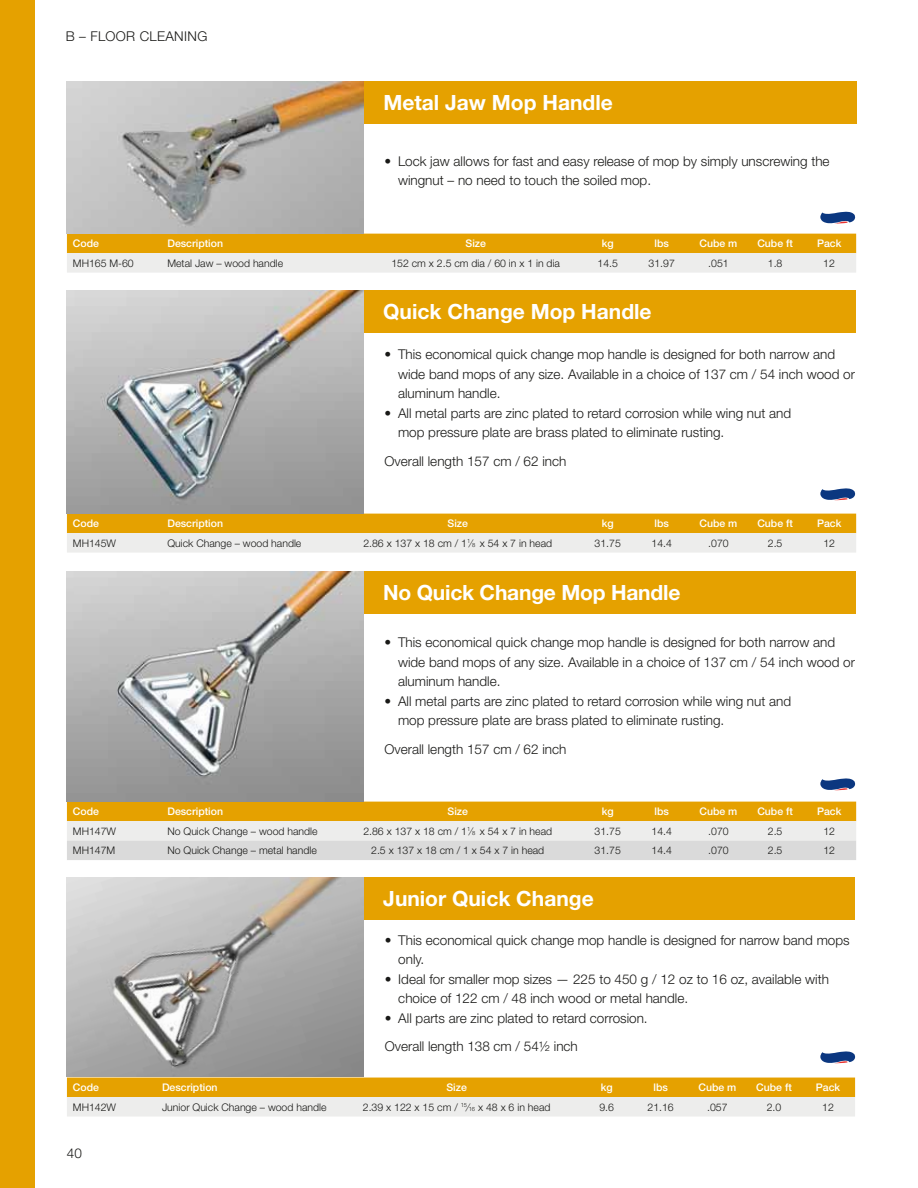
<style>
.page{position:relative;width:918px;height:1188px;background:#fff}
.page>*{position:absolute;margin:0;border:0;box-sizing:border-box;transform-origin:0 0}
.t1{font:700 21px "Helvetica Neue LT Std";color:#fff}
.t2{font:300 13.5px/19.5px "Helvetica Neue LT Std";color:#191917}
.t3{font:300 13.5px "Helvetica Neue LT Std";letter-spacing:.025em;color:#191917}
.t4{font:300 10.5px "Helvetica Neue LT Std";color:#191917}
.t5{font:500 10.5px "Helvetica Neue LT Std";color:#fff}
.s1{font-size:5.7px}
</style>
<div class="page">
<div style="left:0;top:0;width:35px;height:1188px;background:#e5a100"></div>
<img style="left:67px;top:878px;width:297px;height:199px">
<div style="left:364px;top:291px;width:492px;height:42px;background:#e5a100"></div>
<div style="left:364px;top:571px;width:492px;height:42px;background:#e5a100"></div>
<div style="left:364px;top:878px;width:491px;height:42px;background:#e5a100"></div>
<svg style="left:67px;top:514px;width:789px;height:39px;background:#e9c879"></svg>
<svg style="left:67px;top:802px;width:789px;height:58px;background:#e4cd98"></svg>
<svg style="left:67px;top:1078px;width:788px;height:39px;background:#e9c879"></svg>
<img style="left:67px;top:571px;width:297px;height:231px">
<img style="left:67px;top:291px;width:297px;height:223px">
<div style="left:364px;top:82px;width:492px;height:42px;background:#e5a100"></div>
<svg style="left:67px;top:234px;width:789px;height:39px;background:#e9c879"></svg>
<img style="left:67px;top:82px;width:297px;height:152px">
<svg style="left:820px;top:212px;width:36px;height:12px"></svg>
<svg style="left:820px;top:488px;width:36px;height:13px"></svg>
<svg style="left:820px;top:778px;width:36px;height:13px"></svg>
<svg style="left:820px;top:1051px;width:36px;height:13px"></svg>
<p class="t3" style="left:66px;top:28px;width:143px">B – FLOOR CLEANING</p>
<h1 class="t1" style="left:383px;top:90px;width:231px">Metal Jaw Mop Handle</h1>
<p class="t2" style="left:398px;top:151px;width:433px;text-indent:-14px">• Lock jaw allows for fast and easy release of mop by simply unscrewing the wingnut – no need to touch the soiled mop.</p>
<p class="t5" style="left:73px;top:237px;width:28px">Code</p>
<p class="t5" style="left:167px;top:237px;width:57px">Description</p>
<p class="t5" style="left:466px;top:237px;width:22px">Size</p>
<p class="t5" style="left:602px;top:237px;width:13px">kg</p>
<p class="t5" style="left:655px;top:237px;width:16px">lbs</p>
<p class="t5" style="left:700px;top:237px;width:39px">Cube m</p>
<p class="t5" style="left:757px;top:237px;width:37px">Cube ft</p>
<p class="t5" style="left:817px;top:237px;width:26px">Pack</p>
<p class="t4" style="left:73px;top:256px;width:62px">MH165 M-60</p>
<p class="t4" style="left:167px;top:256px;width:117px">Metal Jaw – wood handle</p>
<p class="t4" style="left:391px;top:256px;width:170px">152 cm x 2.5 cm dia / 60 in x 1 in dia</p>
<p class="t4" style="left:598px;top:256px;width:22px">14.5</p>
<p class="t4" style="left:649px;top:256px;width:28px">31.97</p>
<p class="t4" style="left:708px;top:256px;width:22px">.051</p>
<p class="t4" style="left:768px;top:256px;width:16px">1.8</p>
<p class="t4" style="left:823px;top:256px;width:13px">12</p>
<h1 class="t1" style="left:383px;top:299px;width:270px">Quick Change Mop Handle</h1>
<p class="t2" style="left:398px;top:345px;width:458px;text-indent:-14px">• This economical quick change mop handle is designed for both narrow and wide band mops of any size. Available in a choice of 137 cm / 54 inch wood or aluminum handle.</p>
<p class="t2" style="left:398px;top:403px;width:395px;text-indent:-14px">• All metal parts are zinc plated to retard corrosion while wing nut and mop pressure plate are brass plated to eliminate rusting.</p>
<p class="t2" style="left:385px;top:451px;width:183px">Overall length 157 cm / 62 inch</p>
<p class="t5" style="left:73px;top:517px;width:28px">Code</p>
<p class="t5" style="left:167px;top:517px;width:57px">Description</p>
<p class="t5" style="left:448px;top:517px;width:22px">Size</p>
<p class="t5" style="left:602px;top:517px;width:13px">kg</p>
<p class="t5" style="left:655px;top:517px;width:16px">lbs</p>
<p class="t5" style="left:700px;top:517px;width:39px">Cube m</p>
<p class="t5" style="left:757px;top:517px;width:37px">Cube ft</p>
<p class="t5" style="left:817px;top:517px;width:26px">Pack</p>
<p class="t4" style="left:73px;top:536px;width:45px">MH145W</p>
<p class="t4" style="left:167px;top:536px;width:136px">Quick Change – wood handle</p>
<p class="t4" style="left:363px;top:536px;width:190px">2.86 x 137 x 18 cm / 1<sup>1</sup>⁄<span class="s1">8</span> x 54 x 7 in head</p>
<p class="t4" style="left:595px;top:536px;width:28px">31.75</p>
<p class="t4" style="left:652px;top:536px;width:22px">14.4</p>
<p class="t4" style="left:708px;top:536px;width:22px">.070</p>
<p class="t4" style="left:768px;top:536px;width:16px">2.5</p>
<p class="t4" style="left:823px;top:536px;width:13px">12</p>
<h1 class="t1" style="left:383px;top:579px;width:299px">No Quick Change Mop Handle</h1>
<p class="t2" style="left:398px;top:632px;width:458px;text-indent:-14px">• This economical quick change mop handle is designed for both narrow and wide band mops of any size. Available in a choice of 137 cm / 54 inch wood or aluminum handle.</p>
<p class="t2" style="left:398px;top:691px;width:395px;text-indent:-14px">• All metal parts are zinc plated to retard corrosion while wing nut and mop pressure plate are brass plated to eliminate rusting.</p>
<p class="t2" style="left:385px;top:739px;width:183px">Overall length 157 cm / 62 inch</p>
<p class="t5" style="left:73px;top:805px;width:28px">Code</p>
<p class="t5" style="left:167px;top:805px;width:57px">Description</p>
<p class="t5" style="left:448px;top:805px;width:22px">Size</p>
<p class="t5" style="left:602px;top:805px;width:13px">kg</p>
<p class="t5" style="left:655px;top:805px;width:16px">lbs</p>
<p class="t5" style="left:700px;top:805px;width:39px">Cube m</p>
<p class="t5" style="left:757px;top:805px;width:37px">Cube ft</p>
<p class="t5" style="left:817px;top:805px;width:26px">Pack</p>
<p class="t4" style="left:73px;top:824px;width:45px">MH147W</p>
<p class="t4" style="left:167px;top:824px;width:152px">No Quick Change – wood handle</p>
<p class="t4" style="left:363px;top:824px;width:190px">2.86 x 137 x 18 cm / 1<sup>1</sup>⁄<span class="s1">8</span> x 54 x 7 in head</p>
<p class="t4" style="left:595px;top:824px;width:28px">31.75</p>
<p class="t4" style="left:652px;top:824px;width:22px">14.4</p>
<p class="t4" style="left:708px;top:824px;width:22px">.070</p>
<p class="t4" style="left:768px;top:824px;width:16px">2.5</p>
<p class="t4" style="left:823px;top:824px;width:13px">12</p>
<p class="t4" style="left:73px;top:844px;width:44px">MH147M</p>
<p class="t4" style="left:167px;top:844px;width:151px">No Quick Change – metal handle</p>
<p class="t4" style="left:371px;top:844px;width:175px">2.5 x 137 x 18 cm / 1 x 54 x 7 in head</p>
<p class="t4" style="left:595px;top:844px;width:28px">31.75</p>
<p class="t4" style="left:652px;top:844px;width:22px">14.4</p>
<p class="t4" style="left:708px;top:844px;width:22px">.070</p>
<p class="t4" style="left:768px;top:844px;width:16px">2.5</p>
<p class="t4" style="left:823px;top:844px;width:13px">12</p>
<h1 class="t1" style="left:383px;top:886px;width:212px">Junior Quick Change</h1>
<p class="t2" style="left:398px;top:930px;width:453px;text-indent:-14px">• This economical quick change mop handle is designed for narrow band mops only.</p>
<p class="t2" style="left:398px;top:969px;width:432px;text-indent:-14px">• Ideal for smaller mop sizes — 225 to 450 g / 12 oz to 16 oz, available with choice of 122 cm / 48 inch wood or metal handle.</p>
<p class="t2" style="left:385px;top:1003px;width:264px;line-height:28.5px">• All parts are zinc plated to retard corrosion.<br>Overall length 138 cm / 54½ inch</p>
<p class="t5" style="left:73px;top:1081px;width:28px">Code</p>
<p class="t5" style="left:162px;top:1081px;width:57px">Description</p>
<p class="t5" style="left:446px;top:1081px;width:22px">Size</p>
<p class="t5" style="left:601px;top:1081px;width:13px">kg</p>
<p class="t5" style="left:653px;top:1081px;width:16px">lbs</p>
<p class="t5" style="left:698px;top:1081px;width:39px">Cube m</p>
<p class="t5" style="left:756px;top:1081px;width:37px">Cube ft</p>
<p class="t5" style="left:816px;top:1081px;width:26px">Pack</p>
<p class="t4" style="left:73px;top:1100px;width:45px">MH142W</p>
<p class="t4" style="left:162px;top:1100px;width:166px">Junior Quick Change – wood handle</p>
<p class="t4" style="left:363px;top:1100px;width:189px">2.39 x 122 x 15 cm / <sup>15</sup>⁄<span class="s1">16</span> x 48 x 6 in head</p>
<p class="t4" style="left:599px;top:1100px;width:16px">9.6</p>
<p class="t4" style="left:648px;top:1100px;width:28px">21.16</p>
<p class="t4" style="left:707px;top:1100px;width:22px">.057</p>
<p class="t4" style="left:767px;top:1100px;width:16px">2.0</p>
<p class="t4" style="left:822px;top:1100px;width:13px">12</p>
<p class="t2" style="left:67px;top:1143px;width:17px">40</p>
</div>
